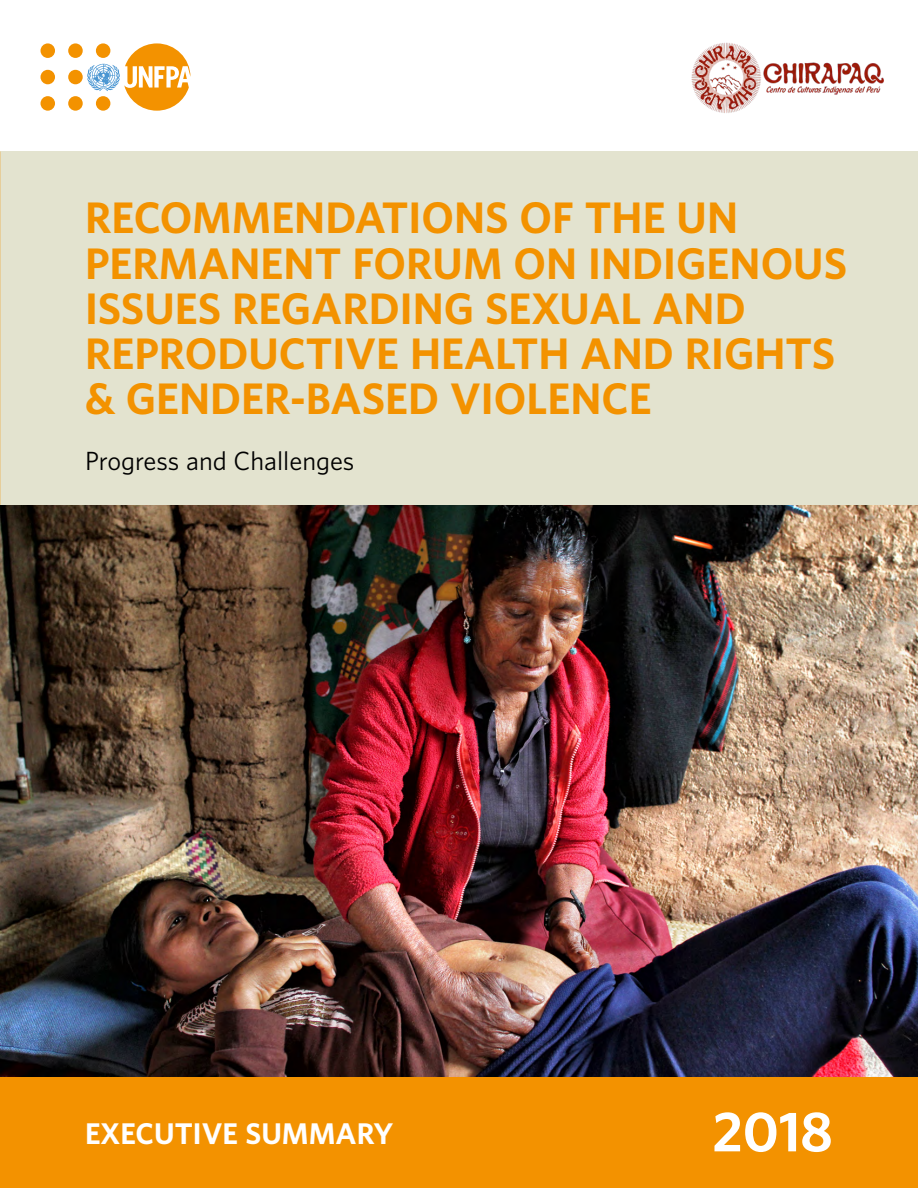
<style>
.page{position:relative;width:918px;height:1188px;background:#fff}
.page>*{position:absolute;margin:0;border:0;box-sizing:border-box;transform-origin:0 0}
.t1{font:700 50.4px "UNFPA";color:#fff}
.t2{font:700 40.2px/45.2px "UNFPA";color:#f39200}
.t3{font:700 27.15px "UNFPA";color:#fff}
.t4{font:24px "UNFPA Text";color:#000}
</style>
<div class="page">
<div style="left:0;top:152px;width:918px;height:389px;background:#e3e3cf"></div>
<div style="left:68px;top:70px;width:15px;height:14px;background:#f39200;border-radius:50%"></div>
<div style="left:68px;top:96px;width:15px;height:15px;background:#f39200;border-radius:50%"></div>
<div style="left:68px;top:43px;width:15px;height:15px;background:#f39200;border-radius:50%"></div>
<div style="left:41px;top:70px;width:14px;height:14px;background:#f39200;border-radius:50%"></div>
<div style="left:41px;top:96px;width:14px;height:15px;background:#f39200;border-radius:50%"></div>
<div style="left:41px;top:43px;width:14px;height:15px;background:#f39200;border-radius:50%"></div>
<svg style="left:87px;top:43px;width:103px;height:68px"></svg>
<div style="left:0;top:820px;width:918px;height:368px;background:#f39200"></div>
<img style="left:0;top:505px;width:918px;height:572px">
<img style="left:691px;top:42px;width:193px;height:71px">
<p class="t2" style="left:85px;top:194px;width:764px">RECOMMENDATIONS OF THE UN<br>PERMANENT FORUM ON INDIGENOUS<br>ISSUES REGARDING SEXUAL AND<br>REPRODUCTIVE HEALTH AND RIGHTS &amp; GENDER-BASED VIOLENCE</p>
<p class="t4" style="left:85px;top:445px;width:271px">Progress and Challenges</p>
<p class="t3" style="left:85px;top:1116px;width:310px">EXECUTIVE SUMMARY</p>
<p class="t1" style="left:712px;top:1098px;width:122px">2018</p>
</div>
